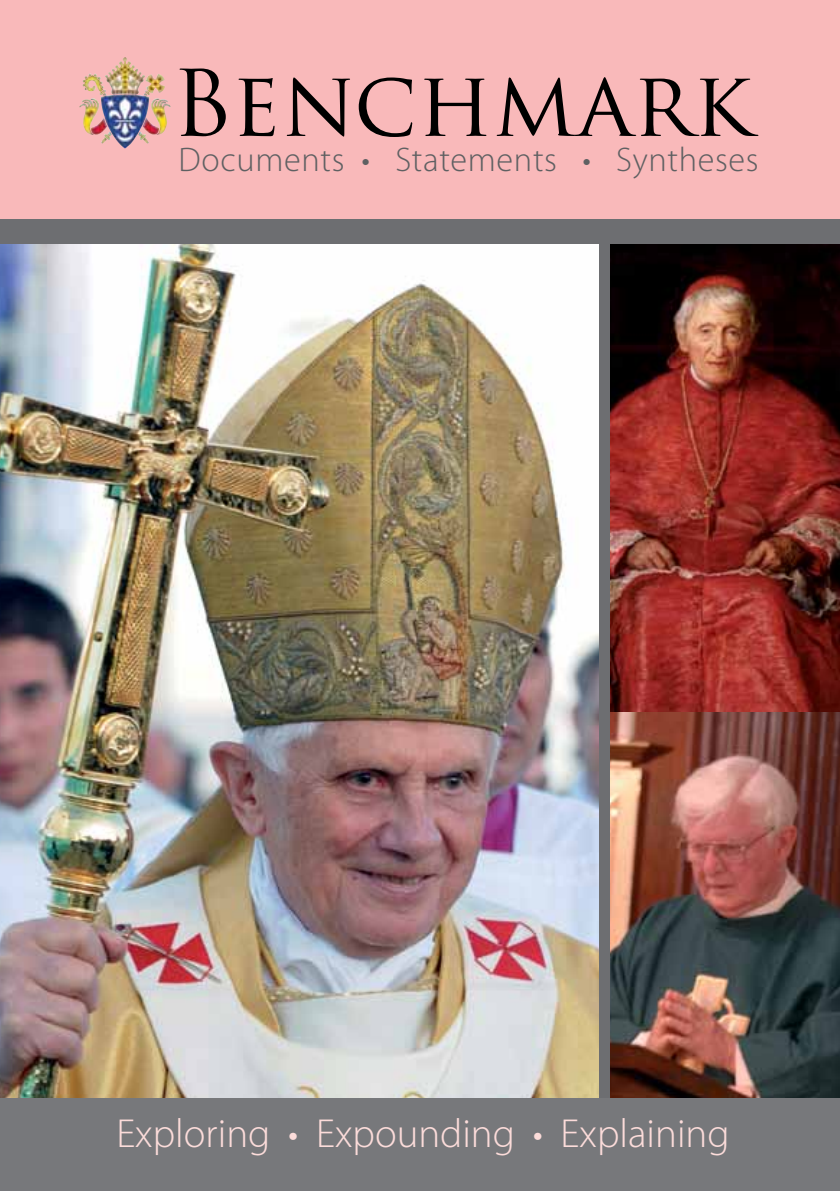
<style>
.page{position:relative;width:840px;height:1191px;background:#fff}
.page>*{position:absolute;margin:0;border:0;box-sizing:border-box;transform-origin:0 0}
.t1{font:89.2px "Trajan Pro";color:#000}
.t2{font:300 40.6px "Myriad Pro";color:#fcdcda}
.t3{font:300 34.2px "Myriad Pro";letter-spacing:.02em;color:#5f6062}
</style>
<div class="page">
<div style="left:0;top:0;width:839px;height:244px;background:#f9b9ba"></div>
<img style="left:0;top:243px;width:597px;height:855px">
<div style="left:0;top:219px;width:839px;height:24px;background:#6d6e71"></div>
<img style="left:88px;top:57px;width:70px;height:38px">
<img style="left:609px;top:244px;width:230px;height:468px">
<img style="left:609px;top:712px;width:230px;height:386px">
<div style="left:599px;top:231px;width:10px;height:867px;background:#6d6e71"></div>
<div style="left:0;top:1098px;width:839px;height:93px;background:#77787b"></div>
<h1 class="t1" style="left:171px;top:47px;width:582px">Benchmark</h1>
<p class="t3" style="left:178px;top:141px;width:581px">Documents • Statements • Syntheses</p>
<p class="t2" style="left:116px;top:1111px;width:614px">Exploring • Expounding • Explaining</p>
</div>
